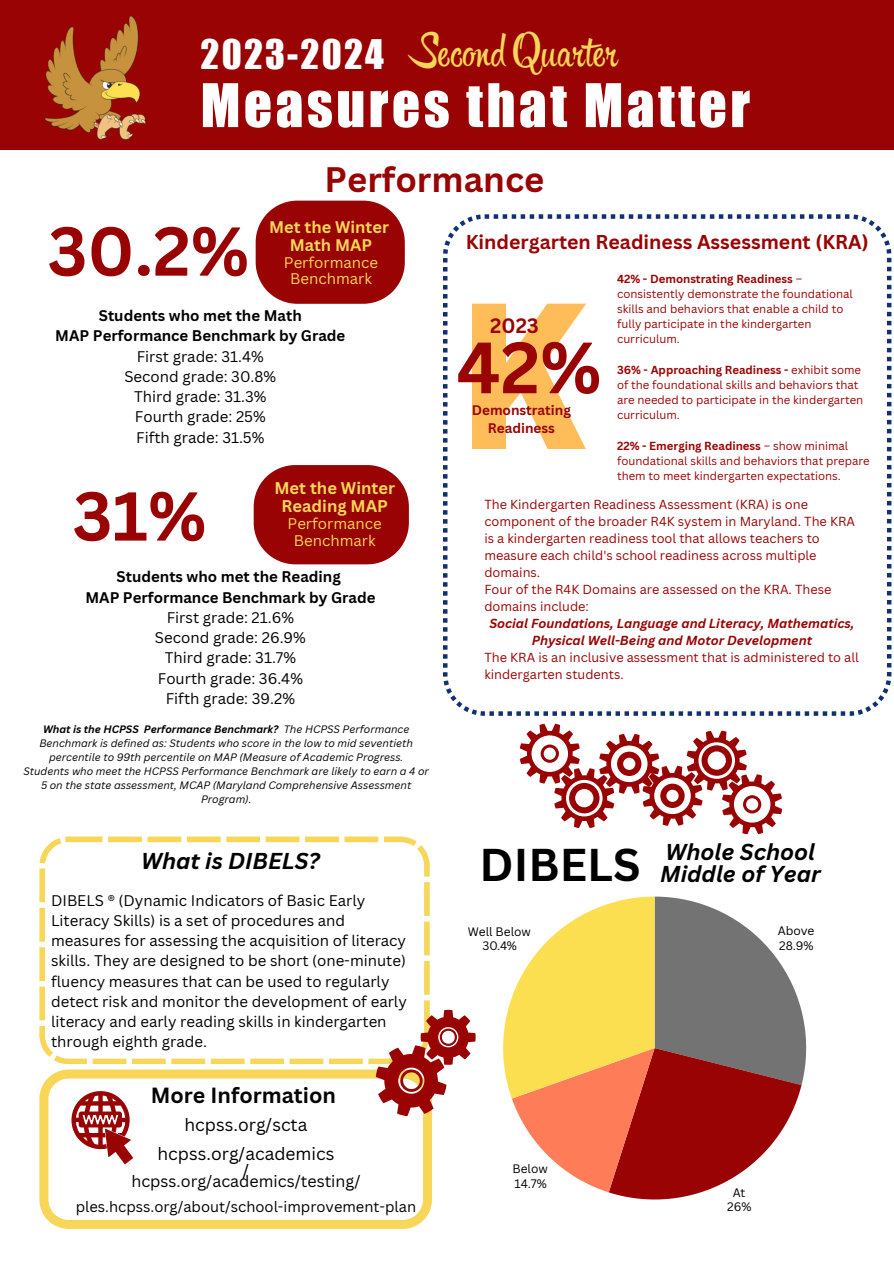
<style>
.page{position:relative;width:894px;height:1264px;background:#fff}
.page>*{position:absolute;margin:0;border:0;box-sizing:border-box;transform-origin:0 0}
.t1{font:700 70.95px "Canva Sans";color:#9a0303}
.t2{font:700 67.5px "Canva Sans";color:#9a0303}
.t3{font:55.5px "Impact";letter-spacing:.06em;color:#fff}
.t4{font:700 44.7px "Canva Sans";color:#000}
.t5{font:42px "Hipster Script W00";color:#f7d658}
.t6{font:37.5px "Impact";letter-spacing:.06em;color:#fff}
.t7{font:700 34.5px "Canva Sans";color:#9a0303}
.t8{font:italic 700 22.35px/22px "Canva Sans";color:#000}
.t9{font:700 21.45px "Canva Sans";color:#050505}
.t10{font:700 20.25px "Canva Sans";color:#9a0303}
.t11{font:700 19.5px "Canva Sans";color:#9a0303}
.t12{font:17.4px/17.1px "Canva Sans";color:#000;text-align:center}
.t13{font:700 16.5px "Canva Sans";color:#f7d658}
.t14{font:700 16.35px "Canva Sans";color:#f7d658}
.t15{font:16.05px "Canva Sans";color:#000}
.t16{font:15px/20.2px "Canva Sans";color:#000}
.t17{font:700 15px "Canva Sans";color:#000}
.t18{font:15px/16.4px "Canva Sans";color:#f7d658;text-align:center}
.t19{font:14.7px "Canva Sans";color:#000}
.t20{font:700 13.5px "Canva Sans";color:#9a0303}
.t21{font:12.75px/17px "Canva Sans";color:#9a0303}
.t22{font:italic 700 12.75px/17px "Canva Sans";color:#9a0303;text-align:center}
.t23{font:12px/14.4px "Canva Sans";color:#000;text-align:center}
.t24{font:11.4px/15.1px "Canva Sans";color:#9a0303}
.t25{font:italic 10.5px/14px "Canva Sans";color:#000;text-align:center}
.s1{font-weight:700}
</style>
<div class="page">
<div style="left:0;top:0;width:893px;height:150px;background:#9a0303"></div>
<img style="left:44px;top:16px;width:102px;height:123px">
<svg style="left:39px;top:1069px;width:393px;height:159px"></svg>
<svg style="left:503px;top:896px;width:302px;height:303px"></svg>
<svg style="left:39px;top:836px;width:390px;height:227px"></svg>
<svg style="left:376px;top:1009px;width:99px;height:107px"></svg>
<svg style="left:443px;top:214px;width:447px;height:501px"></svg>
<svg style="left:471px;top:303px;width:115px;height:146px"></svg>
<svg style="left:255px;top:201px;width:149px;height:103px"></svg>
<svg style="left:253px;top:465px;width:156px;height:99px"></svg>
<svg style="left:519px;top:723px;width:263px;height:112px"></svg>
<p class="t5" style="left:414px;top:26px;width:206px">Second Quarter</p>
<p class="t6" style="left:200px;top:31px;width:185px">2023-2024</p>
<p class="t3" style="left:200px;top:71px;width:551px">Measures that Matter</p>
<h6 class="t7" style="left:324px;top:155px;width:221px">Performance</h6>
<h1 class="t2" style="left:48px;top:203px;width:203px">30.2%</h1>
<p class="t14" style="left:269px;top:215px;width:121px">Met the Winter</p>
<p class="t14" style="left:289px;top:234px;width:84px">Math MAP</p>
<p class="t18" style="left:284px;top:253px;width:96px">Performance<br>Benchmark</p>
<p class="t17" style="left:99px;top:305px;width:204px">Students who met the Math</p>
<p class="t17" style="left:55px;top:325px;width:291px">MAP Performance Benchmark by Grade</p>
<p class="t16" style="left:137px;top:346px;width:129px">First grade: 31.4%</p>
<p class="t16" style="left:124px;top:366px;width:153px">Second grade: 30.8%</p>
<p class="t16" style="left:134px;top:386px;width:134px">Third grade: 31.3%</p>
<p class="t16" style="left:135px;top:406px;width:132px">Fourth grade: 25%</p>
<p class="t16" style="left:136px;top:427px;width:130px">Fifth grade: 31.5%</p>
<p class="t2" style="left:73px;top:468px;width:135px">31%</p>
<p class="t13" style="left:274px;top:477px;width:122px">Met the Winter</p>
<p class="t13" style="left:281px;top:495px;width:108px">Reading MAP</p>
<p class="t18" style="left:287px;top:515px;width:96px;line-height:16.8px">Performance<br>Benchmark</p>
<p class="t17" style="left:117px;top:566px;width:225px">Students who met the Reading</p>
<p class="t17" style="left:85px;top:586px;width:291px">MAP Performance Benchmark by Grade</p>
<p class="t16" style="left:167px;top:607px;width:129px">First grade: 21.6%</p>
<p class="t16" style="left:155px;top:627px;width:152px">Second grade: 26.9%</p>
<p class="t16" style="left:165px;top:647px;width:133px">Third grade: 31.7%</p>
<p class="t16" style="left:158px;top:667px;width:147px">Fourth grade: 36.4%</p>
<p class="t16" style="left:166px;top:688px;width:131px">Fifth grade: 39.2%</p>
<p class="t25" style="left:39px;top:722px;width:375px"><span class="s1">What is the HCPSS Performance Benchmark?</span> The HCPSS Performance<br>Benchmark is defined as: Students who score in the low to mid seventieth percentile to 99th percentile on MAP (Measure of Academic Progress.</p>
<p class="t25" style="left:23px;top:764px;width:407px">Students who meet the HCPSS Performance Benchmark are likely to earn a 4 or<br>5 on the state assessment, MCAP (Maryland Comprehensive Assessment<br>Program).</p>
<h6 class="t8" style="left:141px;top:849px;width:180px">What is DIBELS?</h6>
<p class="t16" style="left:51px;top:889px;width:357px">DIBELS ® (Dynamic Indicators of Basic Early Literacy Skills) is a set of procedures and measures for assessing the acquisition of literacy skills. They are designed to be short (one-minute) fluency measures that can be used to regularly detect risk and monitor the development of early literacy and early reading skills in kindergarten through eighth grade.</p>
<p class="t9" style="left:151px;top:1079px;width:186px">More Information</p>
<h2 class="t12" style="left:184px;top:1116px;width:124px">hcpss.org/scta</h2>
<h5 class="t12" style="left:157px;top:1144px;width:178px">hcpss.org/academics /</h5>
<h1 class="t15" style="left:131px;top:1170px;width:230px">hcpss.org/academics/testing/</h1>
<h4 class="t19" style="left:76px;top:1196px;width:342px">ples.hcpss.org/about/school-improvement-plan</h4>
<p class="t11" style="left:465px;top:228px;width:404px">Kindergarten Readiness Assessment (KRA)</p>
<p class="t10" style="left:490px;top:311px;width:50px">2023</p>
<h1 class="t1" style="left:456px;top:317px;width:146px">42%</h1>
<p class="t20" style="left:471px;top:400px;width:101px">Demonstrating</p>
<p class="t20" style="left:487px;top:418px;width:68px">Readiness</p>
<p class="t24" style="left:616px;top:270px;width:237px"><span class="s1">42% - Demonstrating Readiness</span> – consistently demonstrate the foundational skills and behaviors that enable a child to fully participate in the kindergarten curriculum.</p>
<p class="t24" style="left:616px;top:361px;width:248px"><span class="s1">36% - Approaching Readiness -</span> exhibit some of the foundational skills and behaviors that are needed to participate in the kindergarten curriculum.</p>
<p class="t24" style="left:616px;top:437px;width:254px"><span class="s1">22% - Emerging Readiness</span> – show minimal foundational skills and behaviors that prepare them to meet kindergarten expectations.</p>
<p class="t21" style="left:484px;top:495px;width:372px">The Kindergarten Readiness Assessment (KRA) is one component of the broader R4K system in Maryland. The KRA is a kindergarten readiness tool that allows teachers to measure each child's school readiness across multiple domains.</p>
<p class="t21" style="left:484px;top:580px;width:348px">Four of the R4K Domains are assessed on the KRA. These domains include:</p>
<p class="t22" style="left:489px;top:614px;width:366px">Social Foundations, Language and Literacy, Mathematics,<br>Physical Well-Being and Motor Development</p>
<p class="t21" style="left:484px;top:648px;width:376px">The KRA is an inclusive assessment that is administered to all kindergarten students.</p>
<p class="t4" style="left:479px;top:833px;width:162px">DIBELS</p>
<h3 class="t8" style="left:660px;top:839px;width:162px">Whole School<br>Middle of Year</h3>
<p class="t23" style="left:468px;top:923px;width:65px">Well Below<br>30.4%</p>
<p class="t23" style="left:777px;top:923px;width:38px;text-align:left">Above<br>28.9%</p>
<p class="t23" style="left:512px;top:1161px;width:37px;text-align:left">Below<br>14.7%</p>
<p class="t23" style="left:727px;top:1184px;width:26px">At<br>26%</p>
</div>
